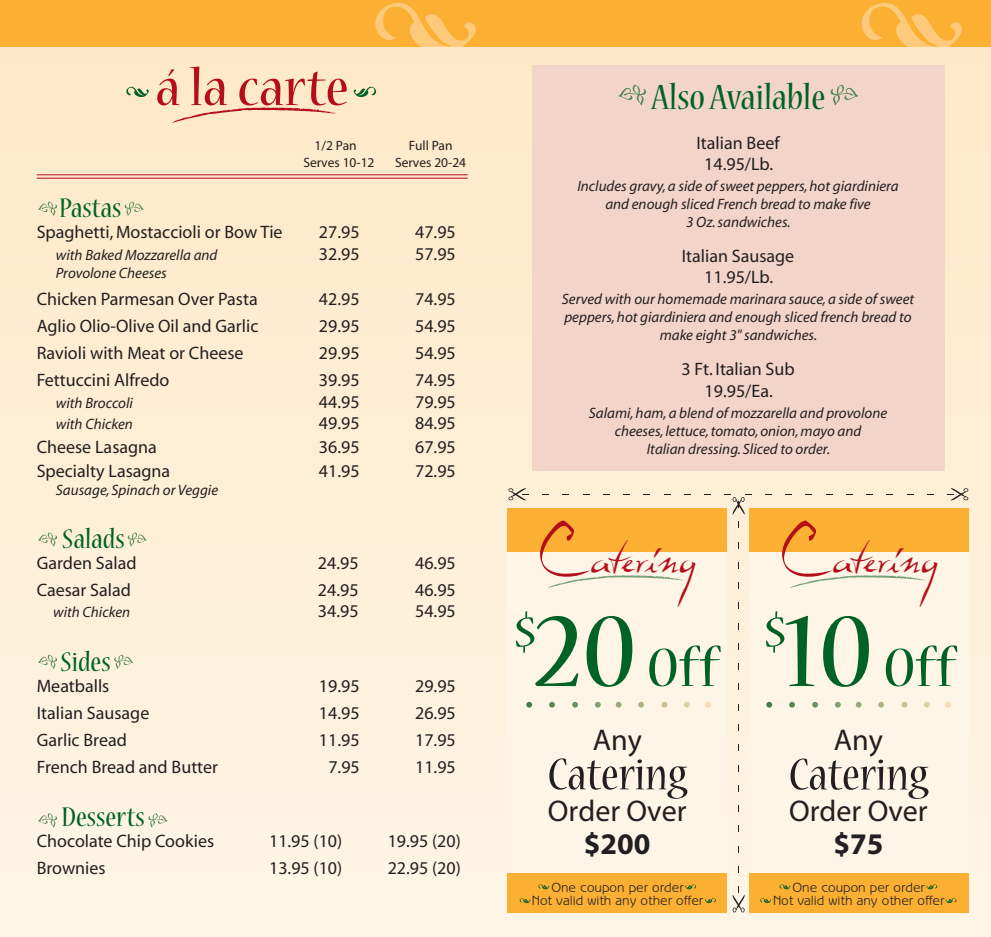
<style>
.page{position:relative;width:991px;height:937px;background:#fff}
.page>*{position:absolute;margin:0;border:0;box-sizing:border-box;transform-origin:0 0}
.t1{font:condensed 60px "Nueva Std";letter-spacing:.015em;color:#006224;scale:1.25 1}
.t2{font:condensed 57px "Nueva Std";color:#b50e1a;scale:1.25 1}
.t3{font:condensed 49.5px "Nueva Std";color:#231f20;scale:1.1 1}
.t4{font:42.6px "Dali";letter-spacing:-.045em;color:#b50e1a}
.t5{font:condensed 39px "Nueva Std";color:#006224;scale:1.1 1}
.t6{font:condensed 30px "Nueva Std";color:#006224;scale:1.1 1}
.t7{font:30px "Myriad";color:#231f20}
.t8{font:700 30px "Myriad";color:#231f20}
.t9{font:18px/21.6px "Myriad";color:#231f20;text-align:center}
.t10{font:italic 15px/18px "Myriad";color:#231f20;text-align:center}
.t11{font:13.5px/13.5px "Benguiat Gothic";color:#231f20;text-align:center}
.t12{font:13.5px/16.2px "Myriad Pro";color:#231f20;text-align:center}
.s1{font-size:59.1px}
.s2{font-size:117px}
</style>
<div class="page">
<div style="left:0;top:0;width:990px;height:936px;background:linear-gradient(to bottom,#fee7c5,#fef5e6)"></div>
<div style="left:0;top:0;width:990px;height:46px;background:#fbb033"></div>
<div style="left:531px;top:66px;width:413px;height:405px;background:#f2d4c8"></div>
<svg style="left:375px;top:3px;width:101px;height:43px"></svg>
<svg style="left:861px;top:3px;width:101px;height:43px"></svg>
<hr style="left:37px;top:174px;width:430px;height:1px;background:#b50e1a">
<hr style="left:37px;top:178px;width:430px;height:1px;background:#b50e1a">
<svg style="left:172px;top:107px;width:166px;height:16px;background:#f5ceb5"></svg>
<svg style="left:126px;top:87px;width:23px;height:10px"></svg>
<svg style="left:353px;top:87px;width:23px;height:10px"></svg>
<svg style="left:38px;top:532px;width:19px;height:14px"></svg>
<svg style="left:128px;top:532px;width:19px;height:14px"></svg>
<svg style="left:38px;top:813px;width:19px;height:14px"></svg>
<svg style="left:148px;top:813px;width:19px;height:14px"></svg>
<svg style="left:38px;top:654px;width:19px;height:15px"></svg>
<svg style="left:114px;top:654px;width:19px;height:14px"></svg>
<svg style="left:125px;top:201px;width:19px;height:15px"></svg>
<svg style="left:38px;top:201px;width:19px;height:15px"></svg>
<svg style="left:618px;top:85px;width:28px;height:20px"></svg>
<svg style="left:830px;top:85px;width:28px;height:20px"></svg>
<svg style="left:732px;top:886px;width:12px;height:26px"></svg>
<svg style="left:508px;top:488px;width:20px;height:12px"></svg>
<svg style="left:724px;top:494px;width:27px;height:21px"></svg>
<div style="left:507px;top:508px;width:220px;height:404px;background:#fef5e7"></div>
<div style="left:507px;top:508px;width:220px;height:43px;background:#fbb033"></div>
<div style="left:507px;top:873px;width:220px;height:39px;background:#fbb033"></div>
<svg style="left:548px;top:575px;width:136px;height:13px"></svg>
<svg style="left:705px;top:702px;width:6px;height:5px"></svg>
<svg style="left:526px;top:701px;width:6px;height:6px"></svg>
<svg style="left:615px;top:701px;width:6px;height:6px"></svg>
<svg style="left:572px;top:701px;width:6px;height:6px"></svg>
<svg style="left:549px;top:701px;width:6px;height:6px"></svg>
<svg style="left:595px;top:701px;width:5px;height:6px"></svg>
<svg style="left:638px;top:701px;width:6px;height:6px"></svg>
<svg style="left:684px;top:702px;width:5px;height:5px"></svg>
<svg style="left:661px;top:701px;width:6px;height:6px"></svg>
<svg style="left:538px;top:884px;width:11px;height:5px"></svg>
<svg style="left:685px;top:884px;width:11px;height:5px"></svg>
<svg style="left:519px;top:898px;width:11px;height:4px"></svg>
<svg style="left:705px;top:898px;width:10px;height:4px"></svg>
<div style="left:748px;top:508px;width:220px;height:404px;background:#fef5e7"></div>
<div style="left:748px;top:508px;width:220px;height:43px;background:#fbb033"></div>
<div style="left:748px;top:873px;width:220px;height:39px;background:#fbb033"></div>
<svg style="left:945px;top:702px;width:5px;height:5px"></svg>
<svg style="left:766px;top:701px;width:6px;height:6px"></svg>
<svg style="left:855px;top:701px;width:6px;height:6px"></svg>
<svg style="left:812px;top:701px;width:6px;height:6px"></svg>
<svg style="left:789px;top:701px;width:5px;height:6px"></svg>
<svg style="left:835px;top:701px;width:5px;height:6px"></svg>
<svg style="left:878px;top:701px;width:5px;height:6px"></svg>
<svg style="left:924px;top:702px;width:5px;height:5px"></svg>
<svg style="left:901px;top:701px;width:6px;height:6px"></svg>
<svg style="left:760px;top:898px;width:11px;height:4px"></svg>
<svg style="left:945px;top:898px;width:11px;height:4px"></svg>
<svg style="left:779px;top:884px;width:11px;height:5px"></svg>
<svg style="left:926px;top:884px;width:11px;height:5px"></svg>
<svg style="left:947px;top:488px;width:21px;height:12px"></svg>
<svg style="left:790px;top:575px;width:136px;height:13px"></svg>
<h2 class="t2" style="left:156px;top:62px;width:156px">á la carte</h2>
<p class="t12" style="left:303px;top:137px;width:73px">1/2 Pan<br>Serves 10-12</p>
<p class="t12" style="left:395px;top:137px;width:73px">Full Pan<br>Serves 20-24</p>
<h3 class="t6" style="left:59px;top:195px;width:58px">Pastas</h3>
<p class="t9" style="left:37px;top:222px;width:247px">Spaghetti, Mostaccioli or Bow Tie</p>
<p class="t9" style="left:319px;top:222px;width:42px">27.95</p>
<p class="t9" style="left:415px;top:222px;width:42px">47.95</p>
<p class="t10" style="left:56px;top:246px;width:163px">with Baked Mozzarella and</p>
<p class="t9" style="left:319px;top:244px;width:42px">32.95</p>
<p class="t9" style="left:415px;top:244px;width:42px">57.95</p>
<p class="t10" style="left:56px;top:264px;width:112px">Provolone Cheeses</p>
<p class="t9" style="left:37px;top:289px;width:222px">Chicken Parmesan Over Pasta</p>
<p class="t9" style="left:319px;top:289px;width:42px">42.95</p>
<p class="t9" style="left:415px;top:289px;width:42px">74.95</p>
<p class="t9" style="left:37px;top:316px;width:223px">Aglio Olio-Olive Oil and Garlic</p>
<p class="t9" style="left:319px;top:316px;width:42px">29.95</p>
<p class="t9" style="left:415px;top:316px;width:42px">54.95</p>
<p class="t9" style="left:37px;top:343px;width:208px">Ravioli with Meat or Cheese</p>
<p class="t9" style="left:319px;top:343px;width:42px">29.95</p>
<p class="t9" style="left:415px;top:343px;width:42px">54.95</p>
<p class="t9" style="left:37px;top:370px;width:134px">Fettuccini Alfredo</p>
<p class="t9" style="left:319px;top:370px;width:42px">39.95</p>
<p class="t9" style="left:415px;top:370px;width:42px">74.95</p>
<p class="t10" style="left:56px;top:394px;width:79px">with Broccoli</p>
<p class="t9" style="left:319px;top:391px;width:42px">44.95</p>
<p class="t9" style="left:415px;top:391px;width:42px">79.95</p>
<p class="t10" style="left:56px;top:416px;width:79px">with Chicken</p>
<p class="t9" style="left:319px;top:413px;width:42px">49.95</p>
<p class="t9" style="left:415px;top:413px;width:42px">84.95</p>
<p class="t9" style="left:37px;top:437px;width:122px">Cheese Lasagna</p>
<p class="t9" style="left:319px;top:437px;width:42px">36.95</p>
<p class="t9" style="left:415px;top:437px;width:42px">67.95</p>
<p class="t9" style="left:37px;top:461px;width:135px">Specialty Lasagna</p>
<p class="t9" style="left:319px;top:461px;width:42px">41.95</p>
<p class="t9" style="left:415px;top:461px;width:42px">72.95</p>
<p class="t10" style="left:56px;top:482px;width:164px">Sausage, Spinach or Veggie</p>
<h3 class="t6" style="left:62px;top:525px;width:58px">Salads</h3>
<p class="t9" style="left:37px;top:552px;width:101px">Garden Salad</p>
<p class="t9" style="left:318px;top:552px;width:42px">24.95</p>
<p class="t9" style="left:415px;top:552px;width:42px">46.95</p>
<p class="t9" style="left:37px;top:579px;width:96px">Caesar Salad</p>
<p class="t9" style="left:318px;top:579px;width:42px">24.95</p>
<p class="t9" style="left:415px;top:579px;width:42px">46.95</p>
<p class="t10" style="left:53px;top:604px;width:79px">with Chicken</p>
<p class="t9" style="left:318px;top:601px;width:42px">34.95</p>
<p class="t9" style="left:415px;top:601px;width:42px">54.95</p>
<h3 class="t6" style="left:60px;top:648px;width:47px">Sides</h3>
<p class="t9" style="left:37px;top:675px;width:74px">Meatballs</p>
<p class="t9" style="left:319px;top:675px;width:42px">19.95</p>
<p class="t9" style="left:415px;top:675px;width:42px">29.95</p>
<p class="t9" style="left:37px;top:702px;width:114px">Italian Sausage</p>
<p class="t9" style="left:319px;top:702px;width:42px">14.95</p>
<p class="t9" style="left:415px;top:702px;width:42px">26.95</p>
<p class="t9" style="left:37px;top:729px;width:92px">Garlic Bread</p>
<p class="t9" style="left:319px;top:729px;width:42px">11.95</p>
<p class="t9" style="left:415px;top:729px;width:42px">17.95</p>
<p class="t9" style="left:37px;top:756px;width:183px">French Bread and Butter</p>
<p class="t9" style="left:328px;top:756px;width:33px">7.95</p>
<p class="t9" style="left:415px;top:756px;width:42px">11.95</p>
<h3 class="t6" style="left:61px;top:803px;width:77px">Desserts</h3>
<p class="t9" style="left:37px;top:830px;width:179px">Chocolate Chip Cookies</p>
<p class="t9" style="left:269px;top:830px;width:75px">11.95 (10)</p>
<p class="t9" style="left:387px;top:830px;width:75px">19.95 (20)</p>
<p class="t9" style="left:37px;top:857px;width:70px">Brownies</p>
<p class="t9" style="left:269px;top:857px;width:75px">13.95 (10)</p>
<p class="t9" style="left:387px;top:857px;width:75px">22.95 (20)</p>
<h3 class="t5" style="left:651px;top:79px;width:159px">Also Available</h3>
<p class="t9" style="left:696px;top:132px;width:85px">Italian Beef<br>14.95/Lb.</p>
<p class="t10" style="left:577px;top:178px;width:323px">Includes gravy, a side of sweet peppers, hot giardiniera and enough sliced French bread to make five<br>3 Oz. sandwiches.</p>
<p class="t9" style="left:681px;top:246px;width:114px">Italian Sausage<br>11.95/Lb.</p>
<p class="t10" style="left:561px;top:291px;width:354px">Served with our homemade marinara sauce, a side of sweet peppers, hot giardiniera and enough sliced french bread to make eight 3" sandwiches.</p>
<p class="t9" style="left:681px;top:359px;width:115px">3 Ft. Italian Sub<br>19.95/Ea.</p>
<p class="t10" style="left:588px;top:404px;width:300px">Salami, ham, a blend of mozzarella and provolone cheeses, lettuce, tomato, onion, mayo and<br>Italian dressing. Sliced to order.</p>
<h3 class="t4" style="left:538px;top:532px;width:160px"><span class="s1">C</span>atering</h3>
<h1 class="t1" style="left:513px;top:640px;width:165px">$<span class="s2">20</span> Off</h1>
<h3 class="t7" style="left:592px;top:725px;width:51px">Any</h3>
<h3 class="t3" style="left:547px;top:752px;width:128px">Catering</h3>
<h3 class="t7" style="left:548px;top:795px;width:140px">Order Over</h3>
<h3 class="t8" style="left:584px;top:828px;width:68px">$200</h3>
<p class="t11" style="left:532px;top:880px;width:173px">One coupon per order<br>Not valid with any other offer</p>
<h3 class="t4" style="left:780px;top:532px;width:160px"><span class="s1">C</span>atering</h3>
<h1 class="t1" style="left:763px;top:640px;width:154px">$<span class="s2">10</span> Off</h1>
<h3 class="t7" style="left:833px;top:725px;width:51px">Any</h3>
<h3 class="t3" style="left:788px;top:752px;width:128px">Catering</h3>
<h3 class="t7" style="left:789px;top:795px;width:140px">Order Over</h3>
<h3 class="t8" style="left:833px;top:828px;width:51px">$75</h3>
<p class="t11" style="left:773px;top:880px;width:173px">One coupon per order<br>Not valid with any other offer</p>
</div>
